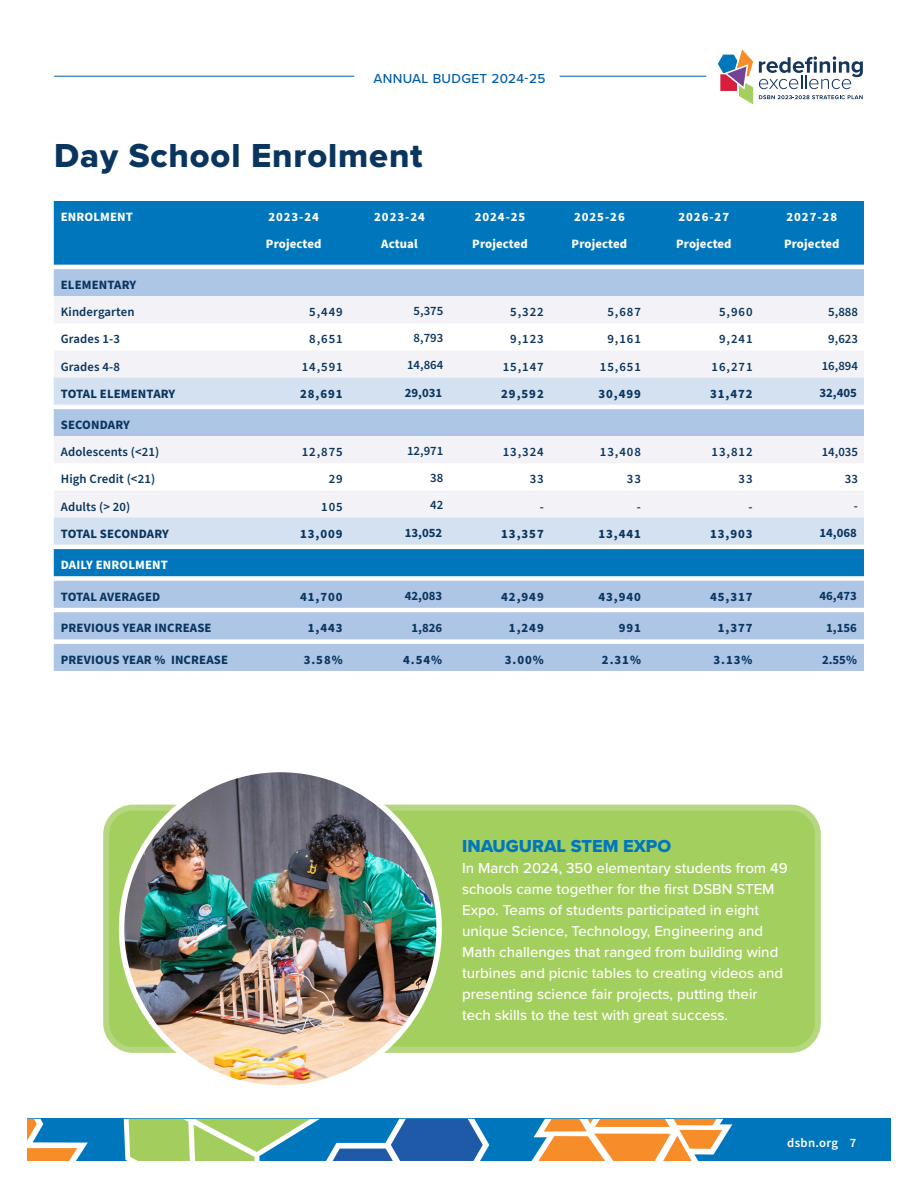
<style>
.page{position:relative;width:918px;height:1188px;background:#fff}
.page>*{position:absolute;margin:0;border:0;box-sizing:border-box;transform-origin:0 0}
.Table_of_Contents____Headings{font:34.5px "Proxima Nova Extrabld";letter-spacing:.025em;color:#0a355e}
.t1{font:18px "Proxima Nova Extrabld";color:#0077bd}
.t2{font:500 15px/21px "Proxima Nova";color:#fff}
.t3{font:500 13.5px "Proxima Nova";letter-spacing:.025em;color:#015ca7}
.Chart_Copy{font:700 12.75px "Source Sans Pro";letter-spacing:.01em;color:#fff}
.Numbers{font:700 12.75px "Source Sans Pro";letter-spacing:.075em;color:#0a355e}
.Chart_Copy-2{font:700 12.75px "Source Sans Pro";letter-spacing:.01em;color:#0a355e}
.Numbers-2{font:600 12.75px "Source Sans Pro";letter-spacing:.075em;color:#0a355e}
.Table_Sub_Copy{font:600 12.75px "Source Sans Pro";letter-spacing:.01em;color:#0a355e}
.t4{font:600 12.75px "Source Sans 3";color:#0a355e}
.t5{font:700 12.75px "Source Sans 3";color:#0a355e}
.t6{font:600 12.75px "Source Sans Pro";letter-spacing:.025em;color:#fff}
</style>
<div class="page">
<div style="left:27px;top:1119px;width:864px;height:42px;background:#0077bd"></div>
<svg style="left:532px;top:1119px;width:200px;height:42px;background:#dfac76"></svg>
<svg style="left:326px;top:1119px;width:163px;height:42px"></svg>
<svg style="left:124px;top:1119px;width:196px;height:42px"></svg>
<svg style="left:27px;top:1119px;width:61px;height:42px"></svg>
<svg style="left:759px;top:56px;width:104px;height:33px"></svg>
<svg style="left:759px;top:95px;width:104px;height:4px"></svg>
<svg style="left:718px;top:50px;width:35px;height:54px"></svg>
<hr style="left:54px;top:76px;width:300px;height:1px;background:#015ca7">
<hr style="left:560px;top:76px;width:146px;height:1px;background:#015ca7">
<div style="left:54px;top:201px;width:810px;height:64px;background:#0077bd"></div>
<svg style="left:54px;top:269px;width:810px;height:402px;background:#97bee1"></svg>
<svg style="left:54px;top:296px;width:810px;height:82px;fill:#f3f3f7"></svg>
<svg style="left:54px;top:378px;width:810px;height:167px"></svg>
<div style="left:106px;top:808px;width:712px;height:242px;background:#a3cf5e;border-radius:27px"></div>
<div style="left:103px;top:805px;width:718px;height:248px;border:6px solid #b5d77f;border-radius:27px"></div>
<img style="left:122px;top:770px;width:317px;height:318px;border-radius:159px">
<p class="t3" style="left:373px;top:69px;width:173px">ANNUAL BUDGET 2024-25</p>
<p class="Table_of_Contents____Headings" style="left:54px;top:129px;width:370px">Day School Enrolment</p>
<p class="Chart_Copy" style="left:61px;top:208px;width:74px">ENROLMENT</p>
<p class="Chart_Copy" style="left:268px;top:208px;width:52px">2023-24</p>
<p class="Chart_Copy" style="left:374px;top:208px;width:52px">2023-24</p>
<p class="Chart_Copy" style="left:475px;top:208px;width:52px">2024-25</p>
<p class="Chart_Copy" style="left:574px;top:208px;width:52px">2025-26</p>
<p class="Chart_Copy" style="left:678px;top:208px;width:52px">2026-27</p>
<p class="Chart_Copy" style="left:786px;top:208px;width:52px">2027-28</p>
<p class="Chart_Copy" style="left:266px;top:235px;width:57px">Projected</p>
<p class="Chart_Copy" style="left:381px;top:235px;width:38px">Actual</p>
<p class="Chart_Copy" style="left:472px;top:235px;width:57px">Projected</p>
<p class="Chart_Copy" style="left:572px;top:235px;width:57px">Projected</p>
<p class="Chart_Copy" style="left:676px;top:235px;width:57px">Projected</p>
<p class="Chart_Copy" style="left:784px;top:235px;width:57px">Projected</p>
<p class="Chart_Copy-2" style="left:61px;top:276px;width:77px">ELEMENTARY</p>
<p class="Table_Sub_Copy" style="left:61px;top:304px;width:75px">Kindergarten</p>
<p class="Numbers-2" style="left:309px;top:304px;width:35px">5,449</p>
<p class="t4" style="left:414px;top:303px;width:31px">5,375</p>
<p class="Numbers-2" style="left:510px;top:304px;width:35px">5,322</p>
<p class="Numbers-2" style="left:607px;top:304px;width:35px">5,687</p>
<p class="Numbers-2" style="left:719px;top:304px;width:35px">5,960</p>
<p class="t4" style="left:828px;top:304px;width:31px">5,888</p>
<p class="Table_Sub_Copy" style="left:61px;top:331px;width:61px">Grades 1-3</p>
<p class="Numbers-2" style="left:309px;top:331px;width:35px">8,651</p>
<p class="t4" style="left:414px;top:330px;width:31px">8,793</p>
<p class="Numbers-2" style="left:510px;top:331px;width:35px">9,123</p>
<p class="Numbers-2" style="left:607px;top:331px;width:35px">9,161</p>
<p class="Numbers-2" style="left:719px;top:331px;width:35px">9,241</p>
<p class="t4" style="left:828px;top:331px;width:31px">9,623</p>
<p class="Table_Sub_Copy" style="left:61px;top:358px;width:61px">Grades 4-8</p>
<p class="Numbers-2" style="left:302px;top:358px;width:43px">14,591</p>
<p class="t4" style="left:407px;top:357px;width:38px">14,864</p>
<p class="Numbers-2" style="left:503px;top:358px;width:43px">15,147</p>
<p class="Numbers-2" style="left:600px;top:358px;width:43px">15,651</p>
<p class="Numbers-2" style="left:712px;top:358px;width:43px">16,271</p>
<p class="t4" style="left:822px;top:358px;width:38px">16,894</p>
<p class="Chart_Copy-2" style="left:61px;top:385px;width:116px">TOTAL ELEMENTARY</p>
<p class="Numbers" style="left:300px;top:385px;width:44px">28,691</p>
<p class="t5" style="left:405px;top:385px;width:39px">29,031</p>
<p class="Numbers" style="left:501px;top:385px;width:44px">29,592</p>
<p class="Numbers" style="left:598px;top:385px;width:44px">30,499</p>
<p class="Numbers" style="left:710px;top:385px;width:44px">31,472</p>
<p class="t5" style="left:819px;top:385px;width:39px">32,405</p>
<p class="Chart_Copy-2" style="left:61px;top:416px;width:71px">SECONDARY</p>
<p class="Table_Sub_Copy" style="left:61px;top:444px;width:100px">Adolescents (&lt;21)</p>
<p class="Numbers-2" style="left:302px;top:444px;width:43px">12,875</p>
<p class="t4" style="left:407px;top:443px;width:38px">12,971</p>
<p class="Numbers-2" style="left:503px;top:444px;width:43px">13,324</p>
<p class="Numbers-2" style="left:600px;top:444px;width:43px">13,408</p>
<p class="Numbers-2" style="left:712px;top:444px;width:43px">13,812</p>
<p class="t4" style="left:822px;top:444px;width:38px">14,035</p>
<p class="Table_Sub_Copy" style="left:61px;top:471px;width:96px">High Credit (&lt;21)</p>
<p class="Numbers-2" style="left:329px;top:471px;width:16px">29</p>
<p class="t4" style="left:430px;top:470px;width:15px">38</p>
<p class="Numbers-2" style="left:530px;top:471px;width:16px">33</p>
<p class="Numbers-2" style="left:627px;top:471px;width:16px">33</p>
<p class="Numbers-2" style="left:739px;top:471px;width:16px">33</p>
<p class="t4" style="left:845px;top:471px;width:15px">33</p>
<p class="Table_Sub_Copy" style="left:61px;top:498px;width:71px">Adults (&gt; 20)</p>
<p class="Numbers-2" style="left:321px;top:498px;width:23px">105</p>
<p class="t4" style="left:430px;top:497px;width:15px">42</p>
<p class="Numbers-2" style="left:540px;top:498px;width:6px">-</p>
<p class="Numbers-2" style="left:637px;top:498px;width:6px">-</p>
<p class="Numbers-2" style="left:749px;top:498px;width:6px">-</p>
<p class="t4" style="left:854px;top:498px;width:6px">-</p>
<p class="Chart_Copy-2" style="left:61px;top:525px;width:110px">TOTAL SECONDARY</p>
<p class="Numbers" style="left:300px;top:525px;width:44px">13,009</p>
<p class="t5" style="left:405px;top:525px;width:39px">13,052</p>
<p class="Numbers" style="left:501px;top:525px;width:44px">13,357</p>
<p class="Numbers" style="left:598px;top:525px;width:44px">13,441</p>
<p class="Numbers" style="left:710px;top:525px;width:44px">13,903</p>
<p class="t5" style="left:819px;top:525px;width:39px">14,068</p>
<p class="Chart_Copy" style="left:61px;top:556px;width:109px">DAILY ENROLMENT</p>
<p class="Chart_Copy-2" style="left:61px;top:588px;width:101px">TOTAL AVERAGED</p>
<p class="Numbers" style="left:300px;top:588px;width:44px">41,700</p>
<p class="t5" style="left:405px;top:588px;width:39px">42,083</p>
<p class="Numbers" style="left:501px;top:588px;width:44px">42,949</p>
<p class="Numbers" style="left:598px;top:588px;width:44px">43,940</p>
<p class="Numbers" style="left:710px;top:588px;width:44px">45,317</p>
<p class="t5" style="left:819px;top:588px;width:39px">46,473</p>
<p class="Chart_Copy-2" style="left:61px;top:619px;width:152px">PREVIOUS YEAR INCREASE</p>
<p class="Numbers" style="left:308px;top:619px;width:36px">1,443</p>
<p class="t5" style="left:412px;top:619px;width:32px">1,826</p>
<p class="Numbers" style="left:509px;top:619px;width:36px">1,249</p>
<p class="Numbers" style="left:619px;top:619px;width:24px">991</p>
<p class="Numbers" style="left:718px;top:619px;width:36px">1,377</p>
<p class="t5" style="left:826px;top:619px;width:32px">1,156</p>
<p class="Chart_Copy-2" style="left:61px;top:651px;width:169px">PREVIOUS YEAR % INCREASE</p>
<p class="Numbers" style="left:304px;top:651px;width:41px">3.58%</p>
<p class="Numbers" style="left:403px;top:651px;width:41px">4.54%</p>
<p class="Numbers" style="left:505px;top:651px;width:41px">3.00%</p>
<p class="Numbers" style="left:602px;top:651px;width:41px">2.31%</p>
<p class="Numbers" style="left:714px;top:651px;width:41px">3.13%</p>
<p class="t5" style="left:822px;top:651px;width:36px">2.55%</p>
<p class="t1" style="left:462px;top:832px;width:211px">INAUGURAL STEM EXPO</p>
<p class="t2" style="left:462px;top:857px;width:327px">In March 2024, 350 elementary students from 49 schools came together for the first DSBN STEM Expo. Teams of students participated in eight unique Science, Technology, Engineering and Math challenges that ranged from building wind turbines and picnic tables to creating videos and presenting science fair projects, putting their tech skills to the test with great success.</p>
<p class="t6" style="left:787px;top:1134px;width:71px">dsbn.org 7</p>
</div>
